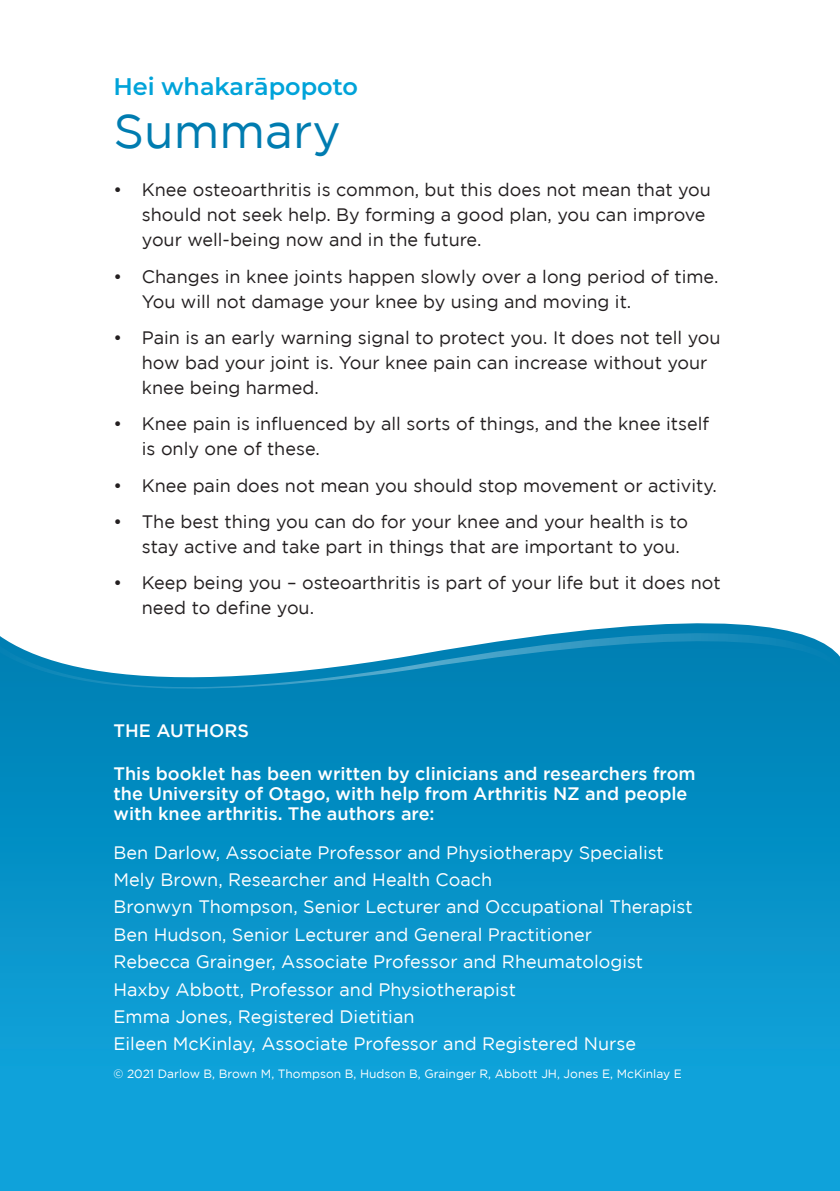
<style>
.page{position:relative;width:840px;height:1191px;background:#fff}
.page>*{position:absolute;margin:0;border:0;box-sizing:border-box;transform-origin:0 0}
.heading{font:48px "Gotham";color:#007cb0}
.sub_2{font:600 24px "Montserrat";color:#00a3d9}
.bullet{font:18px/25px "Gotham";color:#231f20}
.t1{font:18px "Gotham";color:#fff}
.t2{font:500 18px/20px "Gotham";color:#fff}
.t3{font:12px "Gotham";color:#fff}
</style>
<div class="page">
<svg style="left:0;top:690px;width:839px;height:501px;background:#0895cc"></svg>
<svg style="left:0;top:623px;width:839px;height:67px;fill:#0383b7"></svg>
<p class="sub_2" style="left:113px;top:69px;width:246px">Hei whakarāpopoto</p>
<p class="heading" style="left:113px;top:105px;width:229px">Summary</p>
<p class="bullet" style="left:142px;top:177px;width:570px;text-indent:-28px">• Knee osteoarthritis is common, but this does not mean that you should not seek help. By forming a good plan, you can improve your well-being now and in the future.</p>
<p class="bullet" style="left:142px;top:263px;width:577px;text-indent:-28px">• Changes in knee joints happen slowly over a long period of time.<br>You will not damage your knee by using and moving it.</p>
<p class="bullet" style="left:142px;top:325px;width:580px;text-indent:-28px">• Pain is an early warning signal to protect you. It does not tell you how bad your joint is. Your knee pain can increase without your knee being harmed.</p>
<p class="bullet" style="left:142px;top:411px;width:568px;text-indent:-28px">• Knee pain is influenced by all sorts of things, and the knee itself is only one of these.</p>
<p class="bullet" style="left:113px;top:472px;width:604px">• Knee pain does not mean you should stop movement or activity.</p>
<p class="bullet" style="left:142px;top:509px;width:547px;text-indent:-28px">• The best thing you can do for your knee and your health is to stay active and take part in things that are important to you.</p>
<p class="bullet" style="left:142px;top:570px;width:580px;text-indent:-28px">• Keep being you – osteoarthritis is part of your life but it does not need to define you.</p>
<p class="t2" style="left:113px;top:720px;width:137px">THE AUTHORS</p>
<p class="t2" style="left:113px;top:763px;width:583px">This booklet has been written by clinicians and researchers from the University of Otago, with help from Arthritis NZ and people with knee arthritis. The authors are:</p>
<p class="t1" style="left:113px;top:842px;width:551px">Ben Darlow, Associate Professor and Physiotherapy Specialist</p>
<p class="t1" style="left:113px;top:869px;width:380px">Mely Brown, Researcher and Health Coach</p>
<p class="t1" style="left:113px;top:897px;width:580px">Bronwyn Thompson, Senior Lecturer and Occupational Therapist</p>
<p class="t1" style="left:113px;top:924px;width:480px">Ben Hudson, Senior Lecturer and General Practitioner</p>
<p class="t1" style="left:113px;top:951px;width:531px">Rebecca Grainger, Associate Professor and Rheumatologist</p>
<p class="t1" style="left:113px;top:979px;width:404px">Haxby Abbott, Professor and Physiotherapist</p>
<p class="t1" style="left:113px;top:1006px;width:302px">Emma Jones, Registered Dietitian</p>
<p class="t1" style="left:113px;top:1034px;width:523px">Eileen McKinlay, Associate Professor and Registered Nurse</p>
<p class="t3" style="left:113px;top:1066px;width:569px">© 2021 Darlow B, Brown M, Thompson B, Hudson B, Grainger R, Abbott JH, Jones E, McKinlay E</p>
</div>
